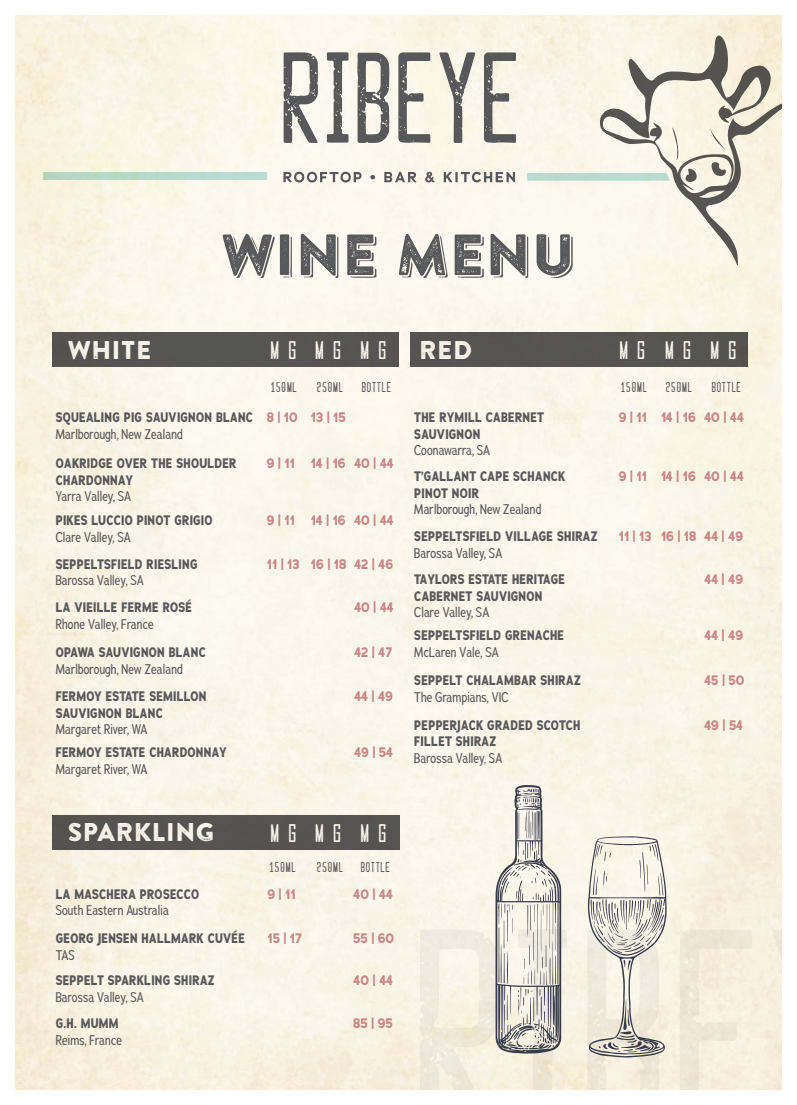
<style>
.page{position:relative;width:797px;height:1105px;background:#fff}
.page>*{position:absolute;margin:0;border:0;box-sizing:border-box;transform-origin:0 0}
.t1{font:57.88px "Brandon Printed Two Shadow";color:#58595b}
.t2{font:25.62px "MARISOLE Regular";color:#faf4ea}
.t3{font:25.62px "Brandon Printed One";color:#faf4ea}
.t4{font:14.12px "MARISOLE Regular";letter-spacing:.075em;color:#57585a}
.t5{font:700 13.75px/16.5px "Adrianna Condensed";letter-spacing:.015em;color:#58595b}
.t6{font:700 13.75px "Adrianna Condensed";color:#c98686}
.t7{font:13.75px/16.5px "Adrianna Condensed";color:#58595b}
.s1{font-weight:400}
.s2{font-weight:700}
</style>
<div class="page">
<img style="left:16px;top:16px;width:765px;height:1073px">
<svg style="left:420px;top:929px;width:361px;height:160px;background:#f4eddd"></svg>
<div style="left:43px;top:172px;width:223px;height:8px;background:#b7dacb"></div>
<svg style="left:527px;top:173px;width:72px;height:8px"></svg>
<div style="left:52px;top:332px;width:346px;height:35px;background:#555553"></div>
<div style="left:52px;top:815px;width:347px;height:34px;background:#545451"></div>
<div style="left:410px;top:332px;width:337px;height:35px;background:#555452"></div>
<svg style="left:599px;top:35px;width:182px;height:231px;background:#e0dccf"></svg>
<svg style="left:672px;top:127px;width:8px;height:33px"></svg>
<svg style="left:710px;top:129px;width:15px;height:21px"></svg>
<svg style="left:711px;top:162px;width:15px;height:14px"></svg>
<svg style="left:685px;top:169px;width:12px;height:13px"></svg>
<svg style="left:587px;top:836px;width:80px;height:221px;background:#dcd8ce"></svg>
<svg style="left:495px;top:785px;width:66px;height:269px;background:#cdcac3"></svg>
<svg style="left:283px;top:52px;width:233px;height:91px;background:#bcbab4"></svg>
<svg style="left:283px;top:172px;width:232px;height:11px"></svg>
<p class="t3" style="left:67px;top:334px;width:86px">WHITE</p>
<p class="t1" style="left:220px;top:218px;width:356px">WINE MENU</p>
<p class="t2" style="left:271px;top:337px;width:26px">M G</p>
<p class="t2" style="left:665px;top:337px;width:26px">M G</p>
<p class="t2" style="left:315px;top:337px;width:26px">M G</p>
<p class="t2" style="left:710px;top:337px;width:26px">M G</p>
<p class="t2" style="left:360px;top:337px;width:26px">M G</p>
<p class="t3" style="left:419px;top:334px;width:55px">RED</p>
<p class="t2" style="left:619px;top:337px;width:26px">M G</p>
<p class="t4" style="left:271px;top:379px;width:27px">150ML</p>
<p class="t4" style="left:317px;top:379px;width:27px">250ML</p>
<p class="t4" style="left:621px;top:379px;width:27px">150ML</p>
<p class="t4" style="left:362px;top:379px;width:30px">BOTTLE</p>
<p class="t4" style="left:665px;top:379px;width:27px">250ML</p>
<p class="t4" style="left:712px;top:379px;width:30px">BOTTLE</p>
<p class="t5" style="left:56px;top:409px;width:199px">SQUEALING PIG SAUVIGNON BLANC<br><span class="s1">Marlborough, New Zealand</span></p>
<p class="t6" style="left:267px;top:409px;width:33px">8 | 10</p>
<p class="t6" style="left:311px;top:409px;width:36px">13 | 15</p>
<p class="t5" style="left:56px;top:455px;width:182px">OAKRIDGE OVER THE SHOULDER<br>CHARDONNAY<br><span class="s1">Yarra Valley, SA</span></p>
<p class="t6" style="left:267px;top:454px;width:30px">9 | 11</p>
<p class="t6" style="left:311px;top:454px;width:36px">14 | 16</p>
<p class="t6" style="left:354px;top:454px;width:41px">40 | 44</p>
<p class="t5" style="left:56px;top:512px;width:158px">PIKES LUCCIO PINOT GRIGIO<br><span class="s1">Clare Valley, SA</span></p>
<p class="t6" style="left:267px;top:511px;width:30px">9 | 11</p>
<p class="t6" style="left:311px;top:511px;width:36px">14 | 16</p>
<p class="t6" style="left:354px;top:511px;width:41px">40 | 44</p>
<p class="t5" style="left:56px;top:556px;width:143px">SEPPELTSFIELD RIESLING<br><span class="s1">Barossa Valley, SA</span></p>
<p class="t6" style="left:267px;top:555px;width:34px">11 | 13</p>
<p class="t6" style="left:311px;top:555px;width:37px">16 | 18</p>
<p class="t6" style="left:354px;top:555px;width:41px">42 | 46</p>
<p class="t5" style="left:56px;top:599px;width:138px">LA VIEILLE FERME ROSÉ<br><span class="s1">Rhone Valley, France</span></p>
<p class="t6" style="left:354px;top:599px;width:41px">40 | 44</p>
<p class="t7" style="left:56px;top:644px;width:152px"><span class="s2">OPAWA SAUVIGNON BLANC<br></span>Marlborough, New Zealand</p>
<p class="t6" style="left:354px;top:644px;width:40px">42 | 47</p>
<p class="t5" style="left:56px;top:688px;width:152px">FERMOY ESTATE SEMILLON<br>SAUVIGNON BLANC<br><span class="s1">Margaret River, WA</span></p>
<p class="t6" style="left:354px;top:688px;width:40px">44 | 49</p>
<p class="t5" style="left:56px;top:744px;width:172px">FERMOY ESTATE CHARDONNAY<br><span class="s1">Margaret River, WA</span></p>
<p class="t6" style="left:354px;top:744px;width:40px">49 | 54</p>
<p class="t3" style="left:67px;top:815px;width:149px">SPARKLING</p>
<p class="t2" style="left:271px;top:819px;width:26px">M G</p>
<p class="t4" style="left:269px;top:859px;width:27px">150ML</p>
<p class="t2" style="left:315px;top:819px;width:26px">M G</p>
<p class="t4" style="left:317px;top:859px;width:27px">250ML</p>
<p class="t2" style="left:360px;top:819px;width:26px">M G</p>
<p class="t4" style="left:361px;top:859px;width:30px">BOTTLE</p>
<p class="t7" style="left:56px;top:885px;width:145px"><span class="s2">LA MASCHERA PROSECCO<br></span>South Eastern Australia</p>
<p class="t6" style="left:267px;top:885px;width:30px">9 | 11</p>
<p class="t6" style="left:353px;top:885px;width:41px">40 | 44</p>
<p class="t5" style="left:56px;top:930px;width:191px">GEORG JENSEN HALLMARK CUVÉE</p>
<p class="t7" style="left:56px;top:947px;width:21px">TAS</p>
<p class="t6" style="left:267px;top:930px;width:36px">15 | 17</p>
<p class="t6" style="left:353px;top:930px;width:42px">55 | 60</p>
<p class="t5" style="left:56px;top:972px;width:160px">SEPPELT SPARKLING SHIRAZ</p>
<p class="t7" style="left:56px;top:989px;width:90px">Barossa Valley, SA</p>
<p class="t5" style="left:56px;top:1015px;width:64px">G.H. MUMM</p>
<p class="t7" style="left:56px;top:1032px;width:68px">Reims, France</p>
<p class="t6" style="left:353px;top:972px;width:41px">40 | 44</p>
<p class="t6" style="left:353px;top:1015px;width:41px">85 | 95</p>
<p class="t5" style="left:414px;top:409px;width:131px">THE RYMILL CABERNET<br>SAUVIGNON<br><span class="s1">Coonawarra, SA</span></p>
<p class="t6" style="left:618px;top:409px;width:30px">9 | 11</p>
<p class="t6" style="left:661px;top:409px;width:36px">14 | 16</p>
<p class="t6" style="left:704px;top:409px;width:41px">40 | 44</p>
<p class="t5" style="left:414px;top:468px;width:153px">T’GALLANT CAPE SCHANCK<br>PINOT NOIR<br><span class="s1">Marlborough, New Zealand</span></p>
<p class="t6" style="left:618px;top:468px;width:30px">9 | 11</p>
<p class="t6" style="left:661px;top:468px;width:36px">14 | 16</p>
<p class="t6" style="left:704px;top:468px;width:41px">40 | 44</p>
<p class="t5" style="left:414px;top:528px;width:185px">SEPPELTSFIELD VILLAGE SHIRAZ<br><span class="s1">Barossa Valley, SA</span></p>
<p class="t6" style="left:618px;top:527px;width:34px">11 | 13</p>
<p class="t6" style="left:661px;top:527px;width:37px">16 | 18</p>
<p class="t6" style="left:704px;top:527px;width:40px">44 | 49</p>
<p class="t5" style="left:414px;top:571px;width:152px">TAYLORS ESTATE HERITAGE<br>CABERNET SAUVIGNON<br><span class="s1">Clare Valley, SA</span></p>
<p class="t6" style="left:704px;top:571px;width:40px">44 | 49</p>
<p class="t5" style="left:414px;top:627px;width:151px">SEPPELTSFIELD GRENACHE</p>
<p class="t7" style="left:414px;top:644px;width:86px">McLaren Vale, SA</p>
<p class="t6" style="left:704px;top:627px;width:40px">44 | 49</p>
<p class="t5" style="left:414px;top:672px;width:168px">SEPPELT CHALAMBAR SHIRAZ</p>
<p class="t7" style="left:414px;top:688px;width:96px">The Grampians, VIC</p>
<p class="t6" style="left:704px;top:671px;width:42px">45 | 50</p>
<p class="t5" style="left:414px;top:717px;width:168px">PEPPERJACK GRADED SCOTCH<br>FILLET SHIRAZ<br><span class="s1">Barossa Valley, SA</span></p>
<p class="t6" style="left:704px;top:716px;width:40px">49 | 54</p>
</div>
